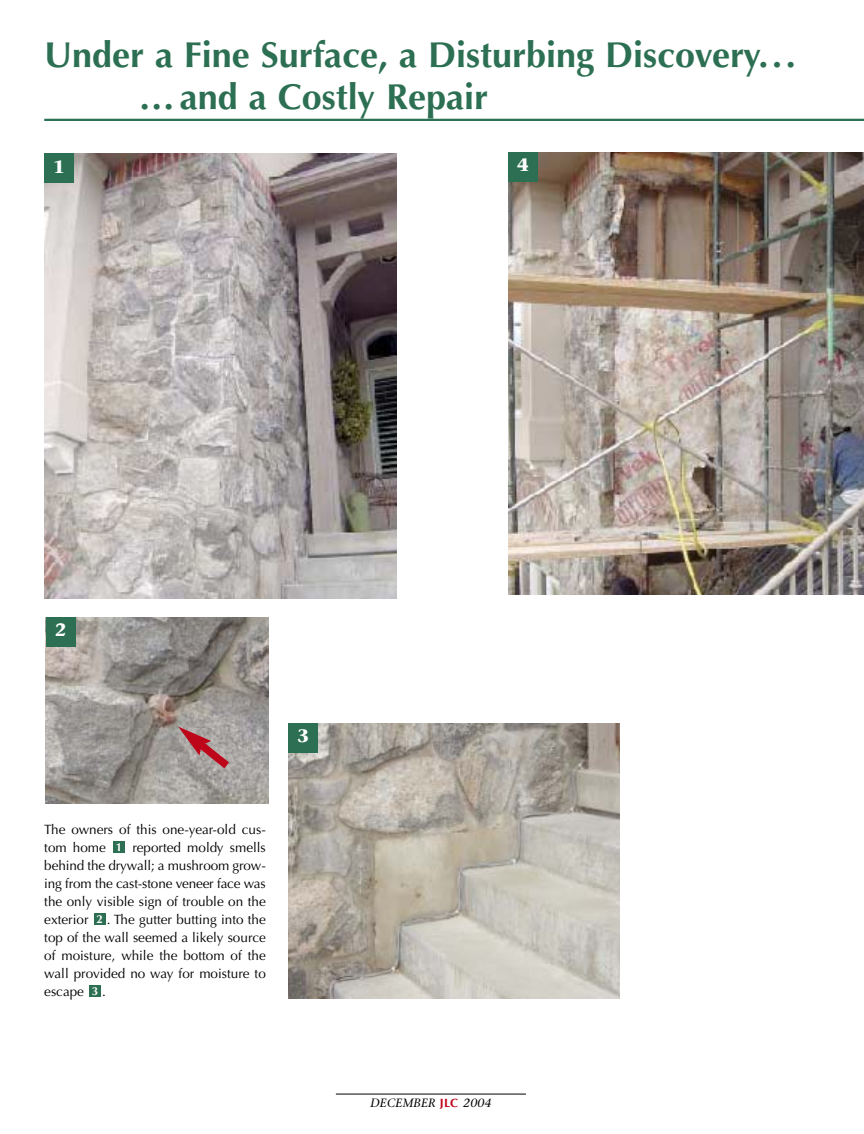
<style>
.page{position:relative;width:864px;height:1134px;background:#fff}
.page>*{position:absolute;margin:0;border:0;box-sizing:border-box;transform-origin:0 0}
.t1{font:700 36px/42px "Optima";color:#2c6f52}
.t2{font:700 18px "Stone Serif";color:#fff}
.t3{font:13.5px/18px "Optima";color:#000;text-align:justify}
.t4{font:italic 12px "Stone Serif";letter-spacing:.015em;color:#000}
.t5{font:700 11.55px "Optima";color:#fff}
.s1{font-family:"Optima";font-weight:700;font-style:normal;color:#be061b}
</style>
<div class="page">
<hr style="left:336px;top:1094px;width:190px;height:1px;background:#000">
<hr style="left:44px;top:119px;width:820px;height:2px;background:#2c6f52">
<div style="left:90px;top:985px;width:11px;height:11px;background:#2c6f52"></div>
<div style="left:94px;top:913px;width:11px;height:11px;background:#2c6f52"></div>
<div style="left:114px;top:841px;width:11px;height:11px;background:#2c6f52"></div>
<img style="left:44px;top:154px;width:353px;height:445px">
<div style="left:44px;top:154px;width:29px;height:29px;background:#2c6f52"></div>
<img style="left:46px;top:617px;width:222px;height:187px">
<img style="left:289px;top:723px;width:331px;height:275px">
<img style="left:508px;top:152px;width:356px;height:442px">
<svg style="left:178px;top:727px;width:59px;height:49px;background:#ab8788"></svg>
<div style="left:46px;top:617px;width:29px;height:29px;background:#2c6f52"></div>
<div style="left:289px;top:723px;width:29px;height:29px;background:#2c6f52"></div>
<div style="left:508px;top:152px;width:29px;height:29px;background:#2c6f52"></div>
<h1 class="t1" style="left:140px;top:37px;width:658px;text-indent:-95px">Under a Fine Surface, a Disturbing Discovery... ... and a Costly Repair</h1>
<h2 class="t2" style="left:53px;top:160px;width:13px">1</h2>
<h2 class="t2" style="left:517px;top:158px;width:13px">4</h2>
<h2 class="t2" style="left:55px;top:623px;width:13px">2</h2>
<p class="t3" style="left:44px;top:822px;width:223px">The owners of this one-year-old cus&shy;tom home</p>
<p class="t3" style="left:44px;top:840px;width:223px;text-indent:88px">reported moldy smells behind the drywall; a mushroom grow&shy;ing from the cast-stone veneer face was the only visible sign of trouble on the exterior</p>
<p class="t5" style="left:116px;top:842px;width:8px">1</p>
<p class="t3" style="left:44px;top:912px;width:223px;text-indent:63px">. The gutter butting into the top of the wall seemed a likely source of moisture, while the bottom of the wall provided no way for moisture to escape</p>
<p class="t5" style="left:97px;top:914px;width:8px">2</p>
<p class="t5" style="left:92px;top:986px;width:8px">3</p>
<p class="t3" style="left:102px;top:984px;width:5px">.</p>
<h2 class="t2" style="left:298px;top:729px;width:13px">3</h2>
<p class="t4" style="left:370px;top:1099px;width:123px">DECEMBER <span class="s1">JLC</span> 2004</p>
</div>
